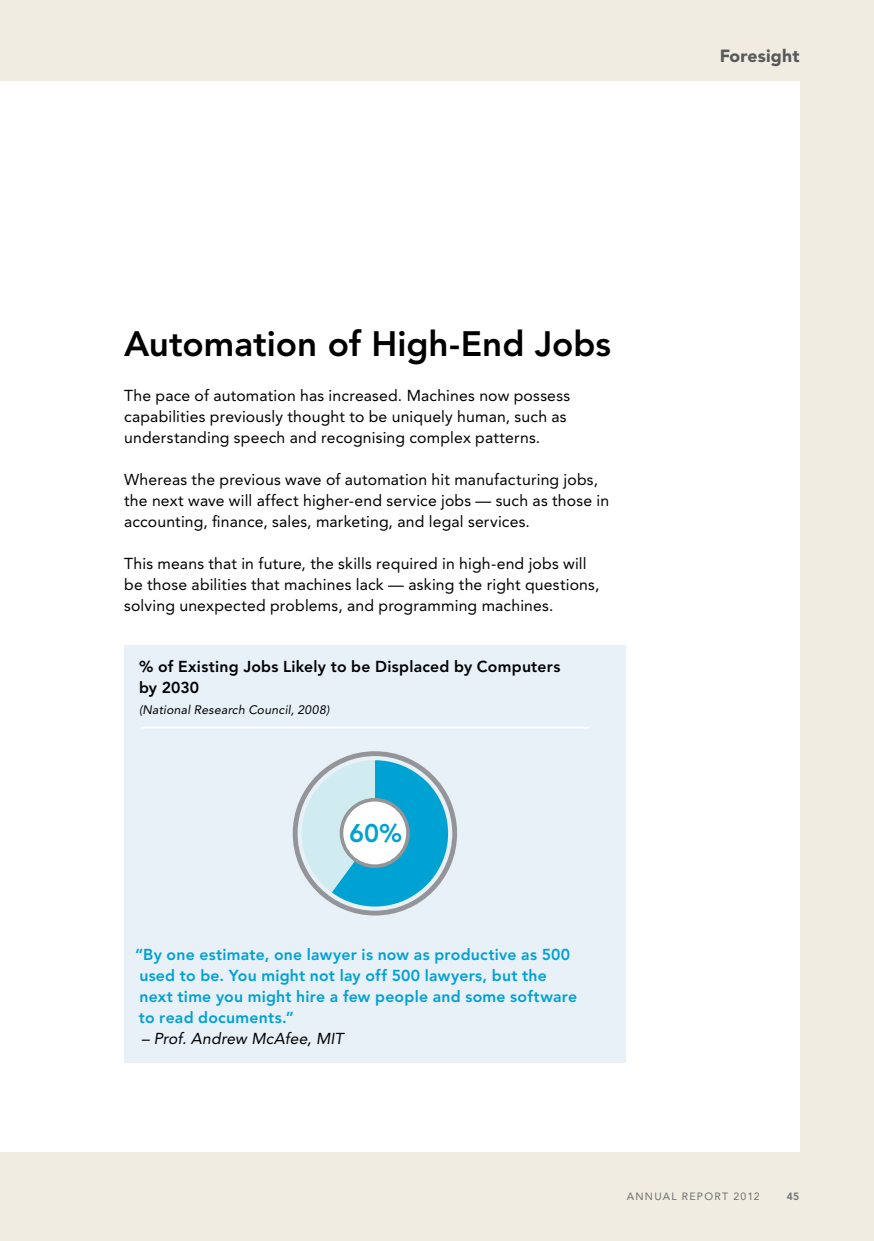
<style>
.page{position:relative;width:874px;height:1241px;background:#fff}
.page>*{position:absolute;margin:0;border:0;box-sizing:border-box;transform-origin:0 0}
.t1{font:800 35px "Avenir";color:#000}
.t2{font:800 25.38px "Avenir";color:#00a1d3}
.t3{font:900 17.5px "Avenir";letter-spacing:.01em;color:#58595b}
.t4{font:15.75px/21px "Avenir";letter-spacing:.01em;color:#000}
.t5{font:800 15.75px/21px "Avenir";letter-spacing:.015em;color:#00a1d3}
.t6{font:800 15.75px/21px "Avenir";letter-spacing:.015em;color:#000}
.t7{font:italic 15.75px "Avenir";letter-spacing:.01em;color:#000}
.t8{font:italic 12.25px "Avenir";letter-spacing:.02em;color:#000}
.t9{font:10.5px "Avenir";letter-spacing:.12em;color:#6d6e71}
.t10{font:800 10.5px "Avenir";color:#6d6e71}
</style>
<div class="page">
<div style="left:0;top:0;width:873px;height:1240px;background:#f1ece2"></div>
<div style="left:0;top:81px;width:799px;height:1070px;background:#fff"></div>
<div style="left:124px;top:645px;width:501px;height:417px;background:#e8f0f8"></div>
<hr style="left:141px;top:726px;width:448px;height:2px;background:#fff">
<svg style="left:292px;top:751px;width:165px;height:164px"></svg>
<div style="left:343px;top:801px;width:63px;height:63px;background:#fff;border-radius:50%"></div>
<p class="t3" style="left:719px;top:45px;width:81px">Foresight</p>
<h1 class="t1" style="left:124px;top:323px;width:488px">Automation of High-End Jobs</h1>
<p class="t4" style="left:124px;top:385px;width:447px">The pace of automation has increased. Machines now possess capabilities previously thought to be uniquely human, such as understanding speech and recognising complex patterns.</p>
<p class="t4" style="left:124px;top:469px;width:486px">Whereas the previous wave of automation hit manufacturing jobs, the next wave will affect higher-end service jobs — such as those in accounting, finance, sales, marketing, and legal services.</p>
<p class="t4" style="left:124px;top:553px;width:476px">This means that in future, the skills required in high-end jobs will be those abilities that machines lack — asking the right questions, solving unexpected problems, and programming machines.</p>
<p class="t6" style="left:139px;top:656px;width:422px">% of Existing Jobs Likely to be Displaced by Computers by 2030</p>
<p class="t8" style="left:139px;top:702px;width:192px">(National Research Council, 2008)</p>
<h2 class="t2" style="left:349px;top:818px;width:54px">60%</h2>
<p class="t5" style="left:135px;top:943px;width:443px">“By one estimate, one lawyer is now as productive as 500 used to be. You might not lay off 500 lawyers, but the next time you might hire a few people and some software to read documents.”</p>
<p class="t7" style="left:141px;top:1028px;width:203px">– Prof. Andrew McAfee, MIT</p>
<p class="t9" style="left:626px;top:1190px;width:134px">Annual Report 2012</p>
<p class="t10" style="left:786px;top:1190px;width:14px">45</p>
</div>
